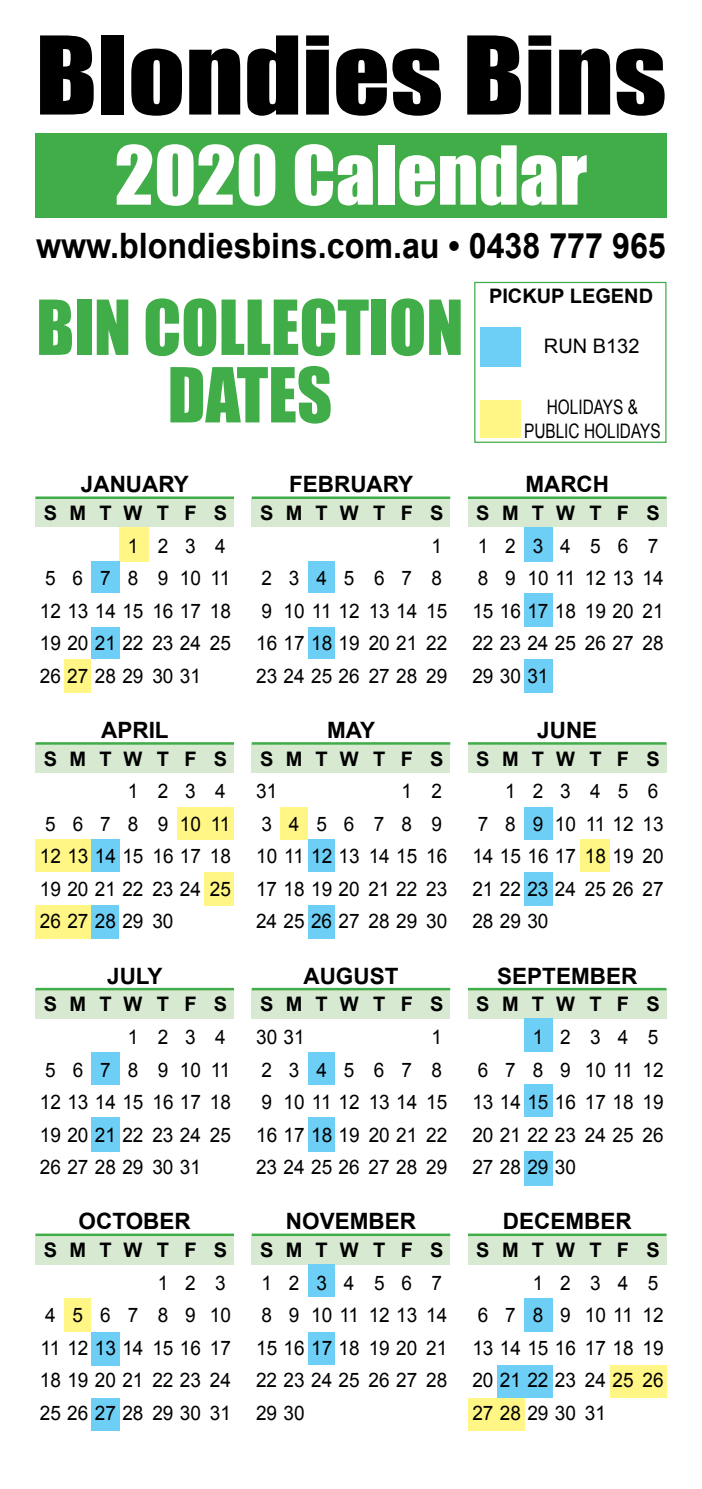
<style>
.page{position:relative;width:702px;height:1489px;background:#fff}
.page>*{position:absolute;margin:0;border:0;box-sizing:border-box;transform-origin:0 0}
.t1{font:100px "Impact";color:#000;scale:1.12 1}
.t2{font:75px "Impact";color:#fff;scale:1.05 1}
.t3{font:70px/67.5px "Impact";color:#41ad49;text-align:center}
.t4{font:700 35px "Arial";color:#000;scale:.92 1}
.t5{font:700 22.5px "Arial";color:#000}
.t6{font:20px/32.5px "Arial";color:#000;scale:.95 1}
.t7{font:700 20px "Arial";letter-spacing:.655em;color:#000}
.t8{font:20px/24px "Arial";color:#000;text-align:center;scale:.77 1}
.t9{font:700 20px "Arial";color:#000}
.t10{font:20px "Arial";color:#000}
</style>
<div class="page">
<div style="left:119px;top:527px;width:30px;height:34px;background:#fff685"></div>
<div style="left:468px;top:1235px;width:198px;height:29px;background:#d8e9d2"></div>
<div style="left:252px;top:1235px;width:198px;height:29px;background:#d8e9d2"></div>
<div style="left:35px;top:1235px;width:199px;height:29px;background:#d8e9d2"></div>
<div style="left:468px;top:990px;width:198px;height:28px;background:#d8e9d2"></div>
<div style="left:252px;top:990px;width:198px;height:28px;background:#d8e9d2"></div>
<div style="left:35px;top:990px;width:199px;height:28px;background:#d8e9d2"></div>
<div style="left:468px;top:744px;width:198px;height:28px;background:#d8e9d2"></div>
<div style="left:252px;top:744px;width:198px;height:28px;background:#d8e9d2"></div>
<div style="left:35px;top:744px;width:199px;height:28px;background:#d8e9d2"></div>
<div style="left:468px;top:499px;width:198px;height:28px;background:#d8e9d2"></div>
<div style="left:252px;top:499px;width:198px;height:28px;background:#d8e9d2"></div>
<div style="left:35px;top:499px;width:199px;height:28px;background:#d8e9d2"></div>
<hr style="left:35px;top:496px;width:199px;height:3px;background:#41ad49">
<hr style="left:252px;top:496px;width:198px;height:3px;background:#41ad49">
<hr style="left:468px;top:496px;width:198px;height:3px;background:#41ad49">
<hr style="left:35px;top:742px;width:199px;height:2px;background:#41ad49">
<hr style="left:252px;top:742px;width:198px;height:2px;background:#41ad49">
<hr style="left:468px;top:742px;width:198px;height:2px;background:#41ad49">
<hr style="left:35px;top:987px;width:199px;height:3px;background:#41ad49">
<hr style="left:252px;top:987px;width:198px;height:3px;background:#41ad49">
<hr style="left:468px;top:987px;width:198px;height:3px;background:#41ad49">
<hr style="left:35px;top:1233px;width:199px;height:2px;background:#41ad49">
<hr style="left:252px;top:1233px;width:198px;height:2px;background:#41ad49">
<hr style="left:468px;top:1233px;width:198px;height:2px;background:#41ad49">
<div style="left:64px;top:658px;width:27px;height:34px;background:#fff685"></div>
<div style="left:35px;top:839px;width:56px;height:33px;background:#fff685"></div>
<div style="left:280px;top:807px;width:28px;height:32px;background:#fff685"></div>
<div style="left:64px;top:1298px;width:27px;height:33px;background:#fff685"></div>
<div style="left:609px;top:1365px;width:57px;height:32px;background:#fff685"></div>
<div style="left:468px;top:1397px;width:56px;height:33px;background:#fff685"></div>
<div style="left:524px;top:1298px;width:29px;height:33px;background:#6dcff6"></div>
<div style="left:580px;top:839px;width:29px;height:33px;background:#fff685"></div>
<div style="left:524px;top:1084px;width:29px;height:32px;background:#6dcff6"></div>
<div style="left:91px;top:561px;width:28px;height:32px;background:#6dcff6"></div>
<div style="left:308px;top:561px;width:26px;height:32px;background:#6dcff6"></div>
<div style="left:524px;top:527px;width:29px;height:34px;background:#6dcff6"></div>
<div style="left:91px;top:839px;width:28px;height:33px;background:#6dcff6"></div>
<div style="left:524px;top:807px;width:29px;height:32px;background:#6dcff6"></div>
<div style="left:91px;top:1052px;width:28px;height:32px;background:#6dcff6"></div>
<div style="left:308px;top:1052px;width:26px;height:32px;background:#6dcff6"></div>
<div style="left:524px;top:1018px;width:29px;height:34px;background:#6dcff6"></div>
<div style="left:308px;top:1331px;width:26px;height:33px;background:#6dcff6"></div>
<div style="left:474px;top:282px;width:192px;height:161px;border:1px solid #41ad49"></div>
<div style="left:480px;top:327px;width:40px;height:40px;background:#6dcff6"></div>
<div style="left:480px;top:399px;width:40px;height:38px;background:#fff685"></div>
<div style="left:35px;top:133px;width:631px;height:84px;background:#41ad49"></div>
<div style="left:91px;top:626px;width:28px;height:32px;background:#6dcff6"></div>
<div style="left:308px;top:626px;width:26px;height:32px;background:#6dcff6"></div>
<div style="left:524px;top:593px;width:29px;height:33px;background:#6dcff6"></div>
<div style="left:177px;top:807px;width:57px;height:32px;background:#fff685"></div>
<div style="left:308px;top:839px;width:26px;height:33px;background:#6dcff6"></div>
<div style="left:308px;top:905px;width:26px;height:34px;background:#6dcff6"></div>
<div style="left:524px;top:872px;width:29px;height:33px;background:#6dcff6"></div>
<div style="left:91px;top:1117px;width:28px;height:34px;background:#6dcff6"></div>
<div style="left:308px;top:1116px;width:26px;height:35px;background:#6dcff6"></div>
<div style="left:91px;top:1331px;width:28px;height:34px;background:#6dcff6"></div>
<div style="left:91px;top:1397px;width:28px;height:33px;background:#6dcff6"></div>
<div style="left:497px;top:1365px;width:56px;height:32px;background:#6dcff6"></div>
<div style="left:91px;top:905px;width:28px;height:34px;background:#6dcff6"></div>
<div style="left:204px;top:872px;width:30px;height:33px;background:#fff685"></div>
<div style="left:524px;top:658px;width:29px;height:34px;background:#6dcff6"></div>
<div style="left:35px;top:905px;width:56px;height:34px;background:#fff685"></div>
<div style="left:524px;top:1151px;width:29px;height:34px;background:#6dcff6"></div>
<div style="left:308px;top:1264px;width:26px;height:32px;background:#6dcff6"></div>
<h1 class="t1" style="left:35px;top:-2px;width:565px">Blondies Bins</h1>
<h2 class="t2" style="left:115px;top:117px;width:451px">2020 Calendar</h2>
<h3 class="t4" style="left:36px;top:222px;width:686px">www.blondiesbins.com.au • 0438 777 965</h3>
<h3 class="t3" style="left:36px;top:292px;width:429px">BIN COLLECTION<br>DATES</h3>
<p class="t9" style="left:489px;top:283px;width:166px">PICKUP LEGEND</p>
<p class="t10" style="left:544px;top:333px;width:97px">RUN B132</p>
<p class="t8" style="left:524px;top:395px;width:179px">HOLIDAYS &amp;<br>PUBLIC HOLIDAYS</p>
<p class="t5" style="left:81px;top:469px;width:109px">JANUARY</p>
<p class="t5" style="left:289px;top:469px;width:126px">FEBRUARY</p>
<p class="t5" style="left:525px;top:469px;width:85px">MARCH</p>
<p class="t7" style="left:44px;top:499px;width:185px">SMTWTF S</p>
<p class="t6" style="left:40px;top:529px;width:203px;text-indent:88px">1234<br>5 6 7 8 91011<br>12 13 14 15 16 17 18<br>19 20 21 22 23 24 25<br>26 27 28 29 30 31</p>
<p class="t7" style="left:260px;top:499px;width:185px">SMTWTF S</p>
<p class="t6" style="left:256px;top:529px;width:203px;text-indent:175px">1<br>2345 67 8<br>9 10 11 12 13 14 15<br>16 17 18 19 20 21 22<br>23 24 25 26 27 28 29</p>
<p class="t7" style="left:476px;top:499px;width:185px">SMTWTF S</p>
<p class="t6" style="left:472px;top:529px;width:203px">1234 56 7<br>8 9 1011 1213 14<br>15 16 17 18 19 20 21<br>22 23 24 25 26 27 28<br>29 30 31</p>
<p class="t5" style="left:101px;top:715px;width:69px">APRIL</p>
<p class="t5" style="left:327px;top:715px;width:49px">MAY</p>
<p class="t5" style="left:537px;top:715px;width:62px">JUNE</p>
<p class="t7" style="left:44px;top:745px;width:185px">SMTWTF S</p>
<p class="t6" style="left:40px;top:775px;width:203px;text-indent:88px">1234<br>5 6 7 8 91011<br>12 13 14 15 16 17 18<br>19 20 21 22 23 24 25<br>26 27 28 29 30</p>
<p class="t7" style="left:260px;top:745px;width:185px">SMTWTF S</p>
<p class="t6" style="left:256px;top:775px;width:24px">31</p>
<p class="t6" style="left:256px;top:775px;width:203px;text-indent:145px">1 2<br>3456 78 9<br>10 11 12 13 14 15 16<br>17 18 19 20 21 22 23<br>24 25 26 27 28 29 30</p>
<p class="t7" style="left:476px;top:745px;width:185px">SMTWTF S</p>
<p class="t6" style="left:472px;top:775px;width:203px;text-indent:33px">123 45 6<br>7 8 9 10111213<br>14 15 16 17 18 19 20<br>21 22 23 24 25 26 27<br>28 29 30</p>
<p class="t5" style="left:107px;top:960px;width:57px">JULY</p>
<p class="t5" style="left:303px;top:960px;width:96px">AUGUST</p>
<p class="t5" style="left:497px;top:960px;width:142px">SEPTEMBER</p>
<p class="t7" style="left:44px;top:991px;width:185px">SMTWTF S</p>
<p class="t6" style="left:40px;top:1020px;width:203px;text-indent:88px">1234<br>5 6 7 8 91011<br>12 13 14 15 16 17 18<br>19 20 21 22 23 24 25<br>26 27 28 29 30 31</p>
<p class="t7" style="left:260px;top:991px;width:185px">SMTWTF S</p>
<p class="t6" style="left:256px;top:1020px;width:53px">30 31</p>
<p class="t6" style="left:256px;top:1020px;width:203px;text-indent:175px">1<br>2345 67 8<br>9 10 11 12 13 14 15<br>16 17 18 19 20 21 22<br>23 24 25 26 27 28 29</p>
<p class="t7" style="left:476px;top:991px;width:185px">SMTWTF S</p>
<p class="t6" style="left:472px;top:1020px;width:203px;text-indent:60px">12345<br>6 7 8 9 101112<br>13 14 15 16 17 18 19<br>20 21 22 23 24 25 26<br>27 28 29 30</p>
<p class="t5" style="left:79px;top:1206px;width:114px">OCTOBER</p>
<p class="t5" style="left:286px;top:1206px;width:132px">NOVEMBER</p>
<p class="t5" style="left:503px;top:1206px;width:130px">DECEMBER</p>
<p class="t7" style="left:44px;top:1236px;width:185px">SMTWTF S</p>
<p class="t6" style="left:40px;top:1266px;width:203px;text-indent:118px">123<br>4567 8910<br>11 12 13 14 15 16 17<br>18 19 20 21 22 23 24<br>25 26 27 28 29 30 31</p>
<p class="t7" style="left:260px;top:1236px;width:185px">SMTWTF S</p>
<p class="t6" style="left:256px;top:1266px;width:203px">1234 56 7<br>8 9 1011 1213 14<br>15 16 17 18 19 20 21<br>22 23 24 25 26 27 28<br>29 30</p>
<p class="t7" style="left:476px;top:1236px;width:185px">SMTWTF S</p>
<p class="t6" style="left:472px;top:1266px;width:203px;text-indent:60px">12345<br>6 7 8 9 101112<br>13 14 15 16 17 18 19<br>20 21 22 23 24 25 26<br>27 28 29 30 31</p>
</div>
